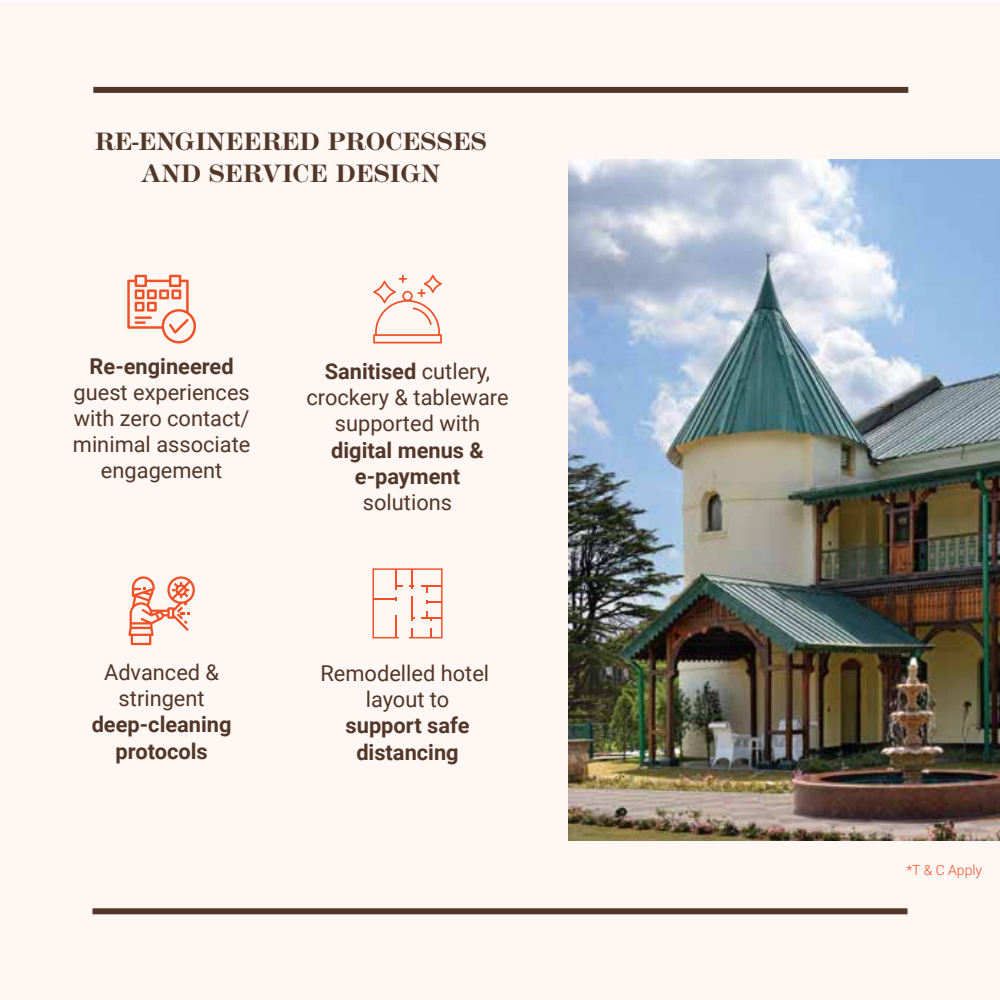
<style>
.page{position:relative;width:1000px;height:1000px;background:#fff}
.page>*{position:absolute;margin:0;border:0;box-sizing:border-box;transform-origin:0 0}
.t1{font:700 26px/31.2px "ITC Modern No.216 W01";color:#51372a;text-align:center}
.t2{font:21.8px/26.2px "Roboto";color:#51372a;text-align:center}
.t3{font:700 21.8px/26.2px "Roboto";color:#51372a;text-align:center}
.t4{font:300 14px "Roboto";color:#f05025}
.s1{font-weight:700}
</style>
<div class="page">
<div style="left:1px;top:1px;width:999px;height:999px;background:#fff7f3"></div>
<div style="left:93px;top:908px;width:814px;height:6px;background:#51372a"></div>
<div style="left:93px;top:87px;width:815px;height:6px;background:#51372a"></div>
<img style="left:568px;top:159px;width:432px;height:682px">
<svg style="left:127px;top:275px;width:69px;height:69px"></svg>
<svg style="left:373px;top:275px;width:69px;height:68px"></svg>
<svg style="left:373px;top:568px;width:70px;height:70px"></svg>
<svg style="left:128px;top:576px;width:67px;height:69px"></svg>
<p class="t1" style="left:95px;top:126px;width:394px">RE-ENGINEERED PROCESSES<br>AND SERVICE DESIGN</p>
<p class="t3" style="left:90px;top:352px;width:146px">Re-engineered</p>
<p class="t2" style="left:73px;top:378px;width:179px">guest experiences with zero contact/ minimal associate engagement</p>
<p class="t2" style="left:306px;top:357px;width:204px"><span class="s1">Sanitised</span> cutlery, crockery &amp; tableware supported with</p>
<p class="t3" style="left:331px;top:436px;width:154px">digital menus &amp; e-payment</p>
<p class="t2" style="left:363px;top:488px;width:91px">solutions</p>
<p class="t2" style="left:104px;top:658px;width:117px">Advanced &amp; stringent</p>
<p class="t3" style="left:92px;top:711px;width:141px">deep-cleaning protocols</p>
<p class="t2" style="left:320px;top:659px;width:170px">Remodelled hotel layout to</p>
<p class="t3" style="left:346px;top:712px;width:125px">support safe distancing</p>
<p class="t4" style="left:906px;top:860px;width:77px">*T &amp; C Apply</p>
</div>
